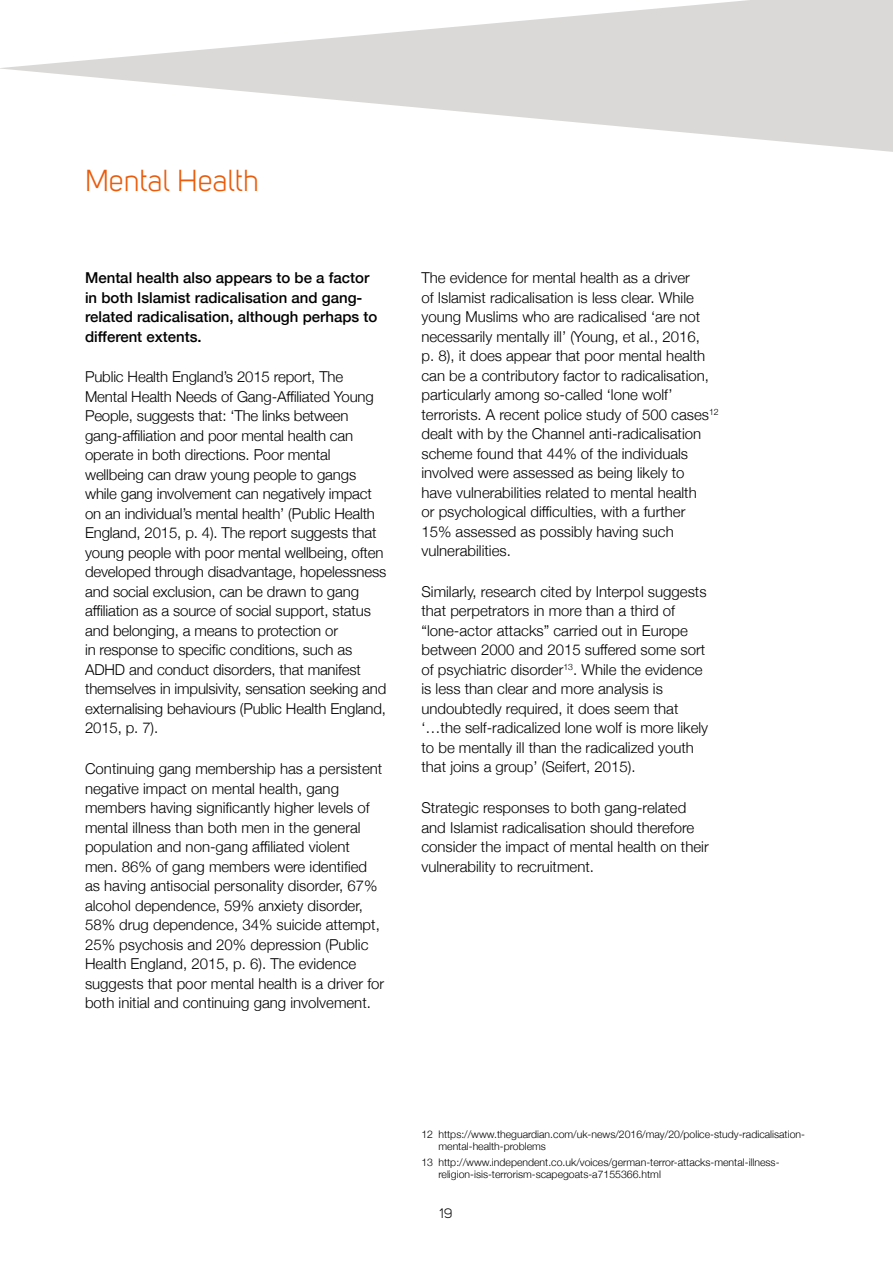
<style>
.page{position:relative;width:893px;height:1263px;background:#fff}
.page>*{position:absolute;margin:0;border:0;box-sizing:border-box;transform-origin:0 0}
.t1{font:30px "Uni Sans Book";color:#ea5b0b}
.t2{font:300 15px/19.5px "Helvetica Neue";color:#000}
.t3{font:500 15px/19.5px "Helvetica Neue";color:#000}
.t4{font:13.5px "Uni Sans Book";color:#000}
.t5{font:300 10.5px/12px "Helvetica Neue";color:#000}
</style>
<div class="page">
<svg style="left:0;top:0;width:893px;height:152px;fill:#dbd9d7"></svg>
<h1 class="t1" style="left:85px;top:164px;width:175px">Mental Health</h1>
<p class="t3" style="left:85px;top:267px;width:294px">Mental health also appears to be a factor in both Islamist radicalisation and gang&shy;related radicalisation, although perhaps to different extents.</p>
<p class="t2" style="left:85px;top:366px;width:303px">Public Health England’s 2015 report, The Mental Health Needs of Gang-Affiliated Young People, suggests that: ‘The links between gang-affiliation and poor mental health can operate in both directions. Poor mental wellbeing can draw young people to gangs while gang involvement can negatively impact on an individual’s mental health’ (Public Health England, 2015, p. 4). The report suggests that young people with poor mental wellbeing, often developed through disadvantage, hopelessness and social exclusion, can be drawn to gang affiliation as a source of social support, status and belonging, a means to protection or<br>in response to specific conditions, such as ADHD and conduct disorders, that manifest themselves in impulsivity, sensation seeking and externalising behaviours (Public Health England, 2015, p. 7).</p>
<p class="t2" style="left:85px;top:758px;width:301px">Continuing gang membership has a persistent negative impact on mental health, gang members having significantly higher levels of mental illness than both men in the general population and non-gang affiliated violent men. 86% of gang members were identified as having antisocial personality disorder, 67% alcohol dependence, 59% anxiety disorder, 58% drug dependence, 34% suicide attempt, 25% psychosis and 20% depression (Public Health England, 2015, p. 6). The evidence suggests that poor mental health is a driver for both initial and continuing gang involvement.</p>
<p class="t2" style="left:421px;top:267px;width:299px">The evidence for mental health as a driver<br>of Islamist radicalisation is less clear. While young Muslims who are radicalised ‘are not necessarily mentally ill’ (Young, et al., 2016,<br>p. 8), it does appear that poor mental health can be a contributory factor to radicalisation, particularly among so-called ‘lone wolf’ terrorists. A recent police study of 500 cases<sup>12 </sup>dealt with by the Channel anti-radicalisation scheme found that 44% of the individuals involved were assessed as being likely to have vulnerabilities related to mental health<br>or psychological difficulties, with a further 15% assessed as possibly having such vulnerabilities.</p>
<p class="t2" style="left:421px;top:581px;width:288px">Similarly, research cited by Interpol suggests that perpetrators in more than a third of “lone-actor attacks” carried out in Europe between 2000 and 2015 suffered some sort of psychiatric disorder<sup>13</sup>. While the evidence is less than clear and more analysis is undoubtedly required, it does seem that ‘…the self-radicalized lone wolf is more likely to be mentally ill than the radicalized youth that joins a group’ (Seifert, 2015).</p>
<p class="t2" style="left:421px;top:797px;width:289px">Strategic responses to both gang-related and Islamist radicalisation should therefore consider the impact of mental health on their vulnerability to recruitment.</p>
<p class="t5" style="left:438px;top:1127px;width:368px;text-indent:-17px">12 https://www.theguardian.com/uk-news/2016/may/20/police-study-radicalisation&shy;mental-health-problems</p>
<p class="t5" style="left:438px;top:1155px;width:343px;text-indent:-17px">13 http://www.independent.co.uk/voices/german-terror-attacks-mental-illness&shy;religion-isis-terrorism-scapegoats-a7155366.html</p>
<p class="t4" style="left:440px;top:1205px;width:14px">19</p>
</div>
